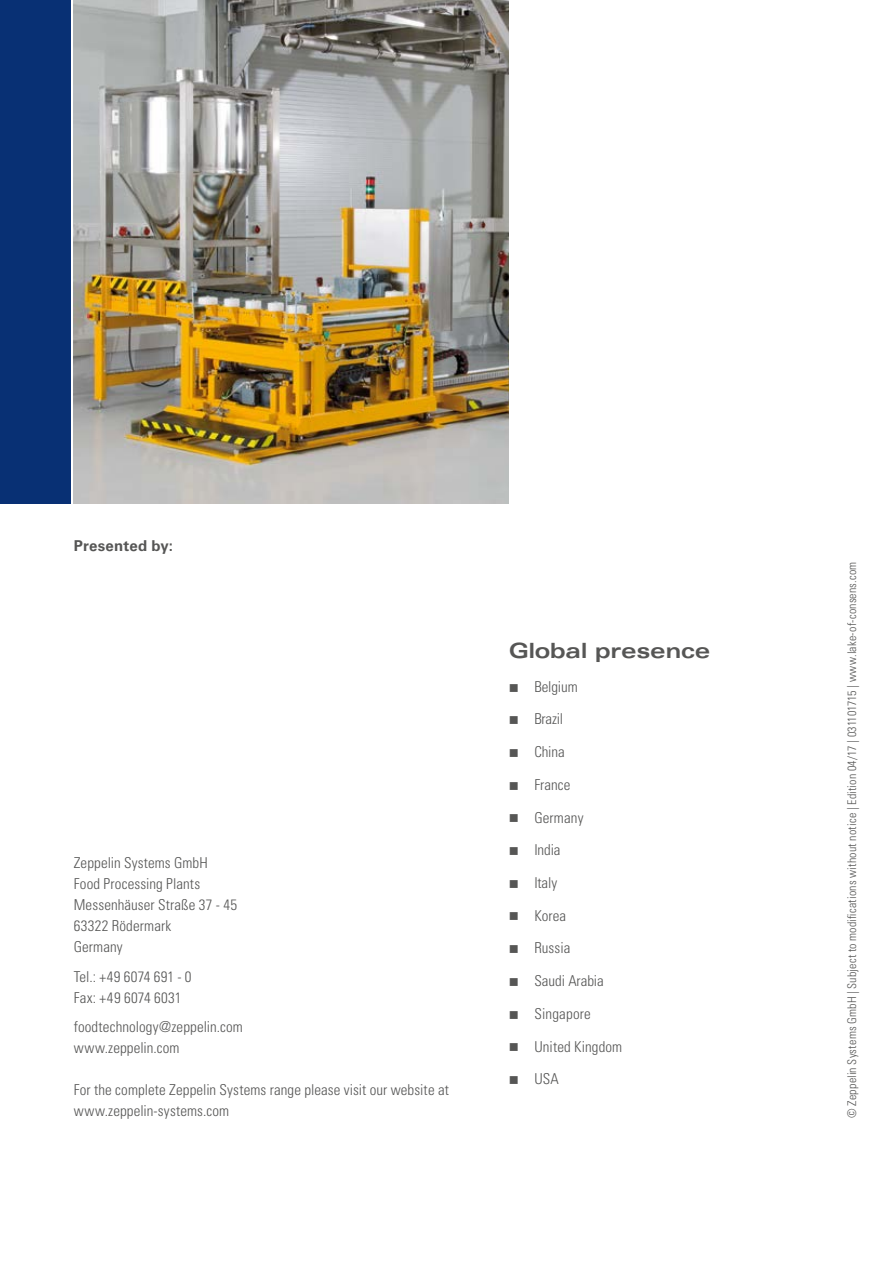
<style>
.page{position:relative;width:893px;height:1263px;background:#fff}
.page>*{position:absolute;margin:0;border:0;box-sizing:border-box;transform-origin:0 0}
.t1{font:700 expanded 21px "Univers LT Std";letter-spacing:-.01em;color:#565655}
.t2{font:300 condensed 15px/21px "Univers LT Std";letter-spacing:.01em;color:#565655}
.t3{font:700 15px "Univers LT Std";letter-spacing:.015em;color:#565655}
.t4{font:300 condensed 15px "Univers LT Std";letter-spacing:-.01em;color:#565655}
.t5{font:300 condensed 12px "Univers LT Std";letter-spacing:.015em;color:#565655}
</style>
<div class="page">
<div style="left:0;top:0;width:71px;height:503px;background:#083074"></div>
<img style="left:74px;top:0;width:435px;height:503px">
<p class="t3" style="left:74px;top:537px;width:101px">Presented by:</p>
<p class="t2" style="left:74px;top:853px;width:165px">Zeppelin Systems GmbH<br>Food Processing Plants<br>Messenhäuser Straße 37 - 45<br>63322 Rödermark<br>Germany</p>
<p class="t2" style="left:74px;top:966px;width:119px">Tel.: +49 6074 691 - 0<br>Fax: +49 6074 6031</p>
<p class="t2" style="left:74px;top:1017px;width:171px">foodtechnology@zeppelin.com www.zeppelin.com</p>
<p class="t2" style="left:74px;top:1080px;width:377px">For the complete Zeppelin Systems range please visit our website at www.zeppelin-systems.com</p>
<h1 class="t1" style="left:509px;top:638px;width:203px">Global presence</h1>
<p class="t4" style="left:509px;top:677px;width:70px">■ Belgium</p>
<p class="t2" style="left:509px;top:709px;width:56px">■ Brazil</p>
<p class="t2" style="left:509px;top:741px;width:57px">■ China</p>
<p class="t2" style="left:509px;top:774px;width:63px">■ France</p>
<p class="t2" style="left:509px;top:807px;width:76px">■ Germany</p>
<p class="t2" style="left:509px;top:839px;width:53px">■ India</p>
<p class="t2" style="left:509px;top:872px;width:50px">■ Italy</p>
<p class="t2" style="left:509px;top:905px;width:59px">■ Korea</p>
<p class="t2" style="left:509px;top:938px;width:63px">■ Russia</p>
<p class="t2" style="left:509px;top:970px;width:97px">■ Saudi Arabia</p>
<p class="t2" style="left:509px;top:1003px;width:84px">■ Singapore</p>
<p class="t2" style="left:509px;top:1036px;width:115px">■ United Kingdom</p>
<p class="t2" style="left:509px;top:1068px;width:51px">■ USA</p>
<p class="t5" style="left:844px;top:1118px;width:558px;rotate:-90deg">© Zeppelin Systems GmbH | Subject to modifications without notice | Edition 04/17 | 031101715 | www.lake-of-consens.com</p>
</div>
